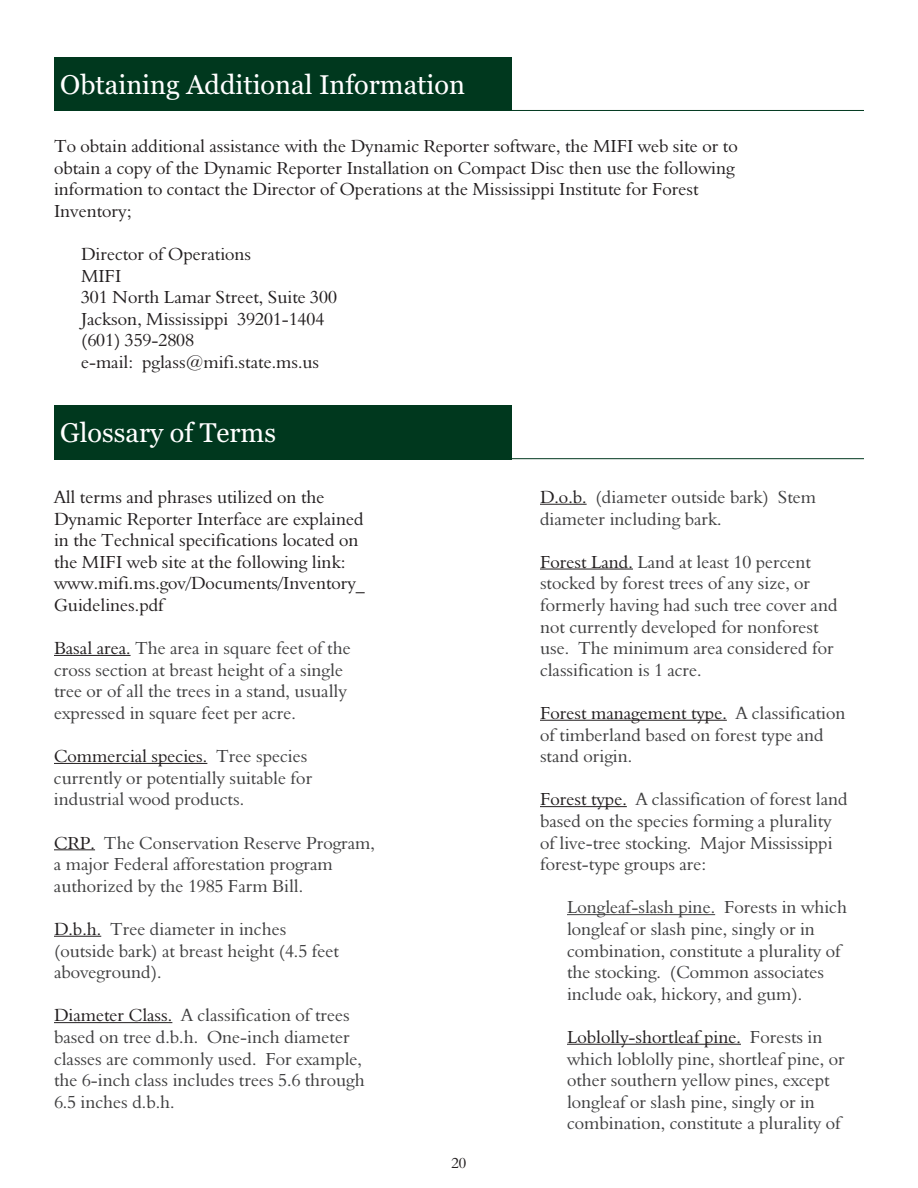
<style>
.page{position:relative;width:918px;height:1188px;background:#fff}
.page>*{position:absolute;margin:0;border:0;box-sizing:border-box;transform-origin:0 0}
.t1{font:27px "Georgia";color:#fff}
.t2{font:18px/21.6px "Nadine 2 Normal";color:#404041}
.t3{font:18px/21.6px "Nadine 2 Normal";color:#231f20}
.t4{font:15px "Nadine 2 Normal";color:#231f20}
.s1{color:#231f20}
</style>
<div class="page">
<div style="left:54px;top:57px;width:458px;height:54px;background:#00381e"></div>
<hr style="left:54px;top:110px;width:810px;height:1px;background:#00381e">
<div style="left:54px;top:405px;width:458px;height:54px;background:#00381e"></div>
<hr style="left:54px;top:458px;width:810px;height:1px;background:#00381e">
<hr style="left:54px;top:655px;width:77px;height:1px;background:#231f20">
<hr style="left:54px;top:763px;width:153px;height:1px;background:#231f20">
<hr style="left:54px;top:850px;width:41px;height:1px;background:#231f20">
<hr style="left:54px;top:936px;width:47px;height:1px;background:#231f20">
<hr style="left:54px;top:1022px;width:118px;height:1px;background:#231f20">
<hr style="left:540px;top:504px;width:47px;height:1px;background:#231f20">
<hr style="left:540px;top:569px;width:93px;height:1px;background:#231f20">
<hr style="left:540px;top:720px;width:187px;height:1px;background:#231f20">
<hr style="left:540px;top:806px;width:87px;height:1px;background:#231f20">
<hr style="left:567px;top:914px;width:148px;height:1px;background:#404041">
<hr style="left:567px;top:1044px;width:174px;height:1px;background:#231f20">
<h1 class="t1" style="left:60px;top:74px;width:406px">Obtaining Additional Information</h1>
<p class="t3" style="left:54px;top:137px;width:685px">To obtain additional assistance with the Dynamic Reporter software, the MIFI web site or to obtain a copy of the Dynamic Reporter Installation on Compact Disc then use the following information to contact the Director of Operations at the Mississippi Institute for Forest Inventory;</p>
<p class="t3" style="left:81px;top:245px;width:257px">Director of Operations<br>MIFI<br>301 North Lamar Street, Suite 300<br>Jackson, Mississippi 39201-1404 (601) 359-2808<br>e-mail: pglass@mifi.state.ms.us</p>
<h1 class="t1" style="left:60px;top:422px;width:217px">Glossary of Terms</h1>
<p class="t3" style="left:54px;top:488px;width:312px">All terms and phrases utilized on the Dynamic Reporter Interface are explained in the Technical specifications located on the MIFI web site at the following link: www.mifi.ms.gov/Documents/Inventory_ Guidelines.pdf</p>
<p class="t2" style="left:54px;top:639px;width:298px"><span class="s1">Basal area.</span> The area in square feet of the cross section at breast height of a single tree or of all the trees in a stand, usually expressed in square feet per acre.</p>
<p class="t2" style="left:54px;top:747px;width:260px"><span class="s1">Commercial species.</span> Tree species currently or potentially suitable for industrial wood products.</p>
<p class="t2" style="left:54px;top:834px;width:323px"><span class="s1">CRP.</span> The Conservation Reserve Program, a major Federal afforestation program authorized by the 1985 Farm Bill.</p>
<p class="t2" style="left:54px;top:920px;width:286px"><span class="s1">D.b.h.</span> Tree diameter in inches (outside bark) at breast height (4.5 feet aboveground).</p>
<p class="t2" style="left:54px;top:1006px;width:312px"><span class="s1">Diameter Class.</span> A classification of trees based on tree d.b.h. One-inch diameter classes are commonly used. For example, the 6-inch class includes trees 5.6 through 6.5 inches d.b.h.</p>
<p class="t4" style="left:452px;top:1157px;width:16px">20</p>
<p class="t2" style="left:540px;top:488px;width:278px"><span class="s1">D.o.b.</span> (diameter outside bark) Stem diameter including bark.</p>
<p class="t2" style="left:540px;top:553px;width:299px"><span class="s1">Forest Land.</span> Land at least 10 percent stocked by forest trees of any size, or formerly having had such tree cover and not currently developed for nonforest use. The minimum area considered for classification is 1 acre.</p>
<p class="t2" style="left:540px;top:704px;width:307px"><span class="s1">Forest management type.</span> A classification of timberland based on forest type and stand origin.</p>
<p class="t2" style="left:540px;top:790px;width:309px"><span class="s1">Forest type.</span> A classification of forest land based on the species forming a plurality of live-tree stocking. Major Mississippi forest-type groups are:</p>
<p class="t2" style="left:567px;top:898px;width:282px">Longleaf-slash pine. Forests in which longleaf or slash pine, singly or in combination, constitute a plurality of the stocking. (Common associates include oak, hickory, and gum).</p>
<p class="t2" style="left:567px;top:1028px;width:279px"><span class="s1">Loblolly-shortleaf pine.</span> Forests in which loblolly pine, shortleaf pine, or other southern yellow pines, except longleaf or slash pine, singly or in combination, constitute a plurality of</p>
</div>
